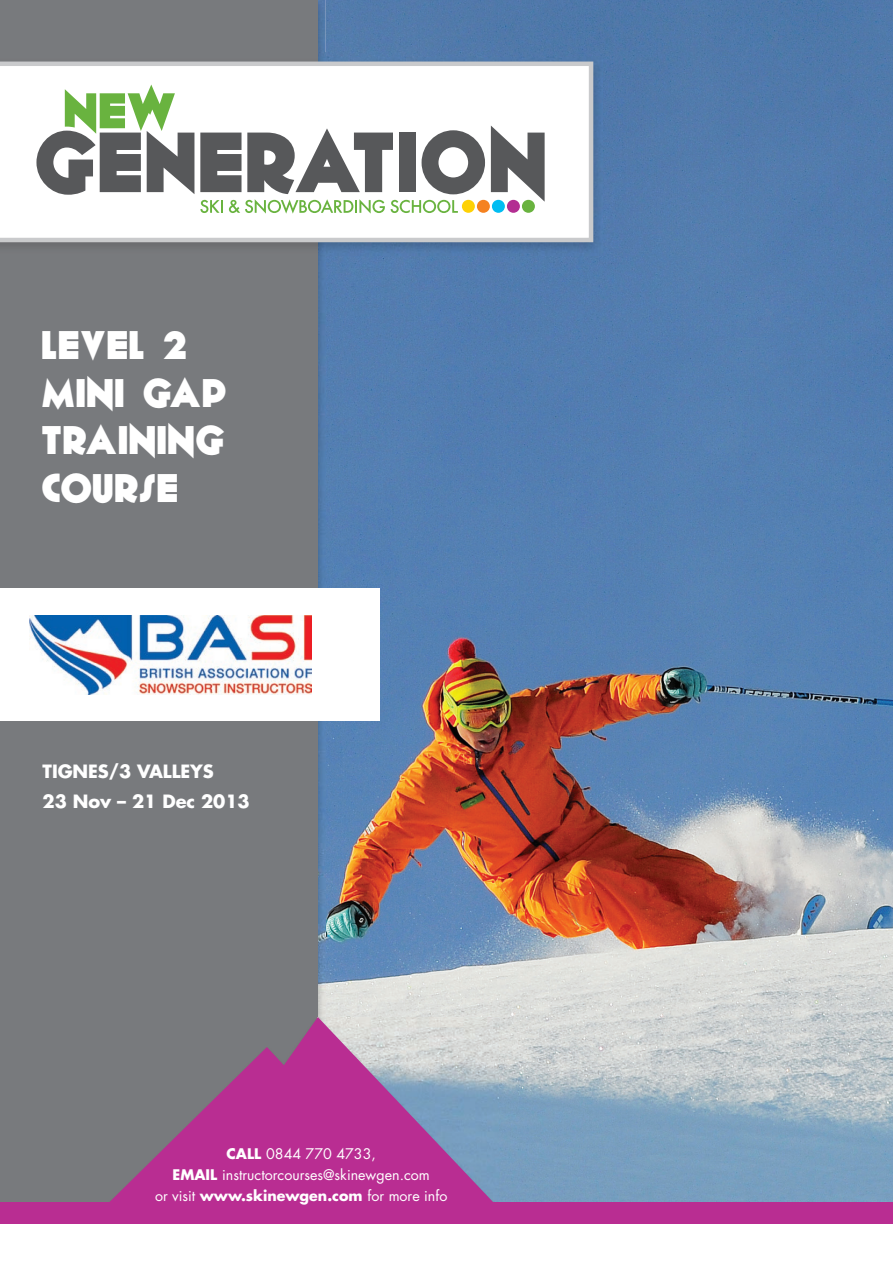
<style>
.page{position:relative;width:893px;height:1263px;background:#fff}
.page>*{position:absolute;margin:0;border:0;box-sizing:border-box;transform-origin:0 0}
.t1{font:800 39.6px/47.5px "Geomancy";color:#fff}
.t2{font:700 17.85px/30.5px "Futura";letter-spacing:-.005em;color:#fff}
.t3{font:14.25px/21px "Futura";color:#fff;text-align:center}
.s1{font-weight:700}
</style>
<div class="page">
<img style="left:326px;top:0;width:567px;height:1202px">
<img style="left:317px;top:0;width:9px;height:52px">
<svg style="left:317px;top:52px;width:9px;height:5px"></svg>
<img style="left:317px;top:255px;width:9px;height:762px">
<div style="left:0;top:0;width:317px;height:1263px;background:#787a7d"></div>
<div style="left:0;top:1213px;width:893px;height:50px;background:#fff"></div>
<img style="left:495px;top:1017px;width:4px;height:185px">
<svg style="left:109px;top:1017px;width:386px;height:185px;fill:#b92d92"></svg>
<div style="left:0;top:589px;width:379px;height:132px;background:#fff"></div>
<div style="left:0;top:1202px;width:893px;height:22px;background:#b92d92"></div>
<img style="left:317px;top:57px;width:285px;height:198px">
<img style="left:0;top:61px;width:317px;height:185px">
<svg style="left:0;top:62px;width:593px;height:180px"></svg>
<div style="left:522px;top:200px;width:13px;height:13px;background:#69b33f;border-radius:50%"></div>
<div style="left:507px;top:200px;width:13px;height:13px;background:#b32e92;border-radius:50%"></div>
<div style="left:492px;top:200px;width:13px;height:13px;background:#01bdf2;border-radius:50%"></div>
<div style="left:477px;top:200px;width:13px;height:13px;background:#f58220;border-radius:50%"></div>
<svg style="left:200px;top:128px;width:285px;height:86px"></svg>
<svg style="left:36px;top:85px;width:158px;height:110px;background:#a6b2a1"></svg>
<svg style="left:491px;top:126px;width:54px;height:76px"></svg>
<img style="left:29px;top:615px;width:283px;height:79px">
<h1 class="t1" style="left:43px;top:321px;width:186px">LEVEL 2<br>MINI GAP<br>TRAINING<br>COURSE</h1>
<p class="t2" style="left:43px;top:755px;width:209px">TIGNES/3 VALLEYS<br>23 Nov – 21 Dec 2013</p>
<p class="t3" style="left:155px;top:1143px;width:294px"><span class="s1">CALL</span> 0844 770 4733,<br><span class="s1">EMAIL</span> instructorcourses@skinewgen.com<br>or visit <span class="s1">www.skinewgen.com</span> for more info</p>
</div>
